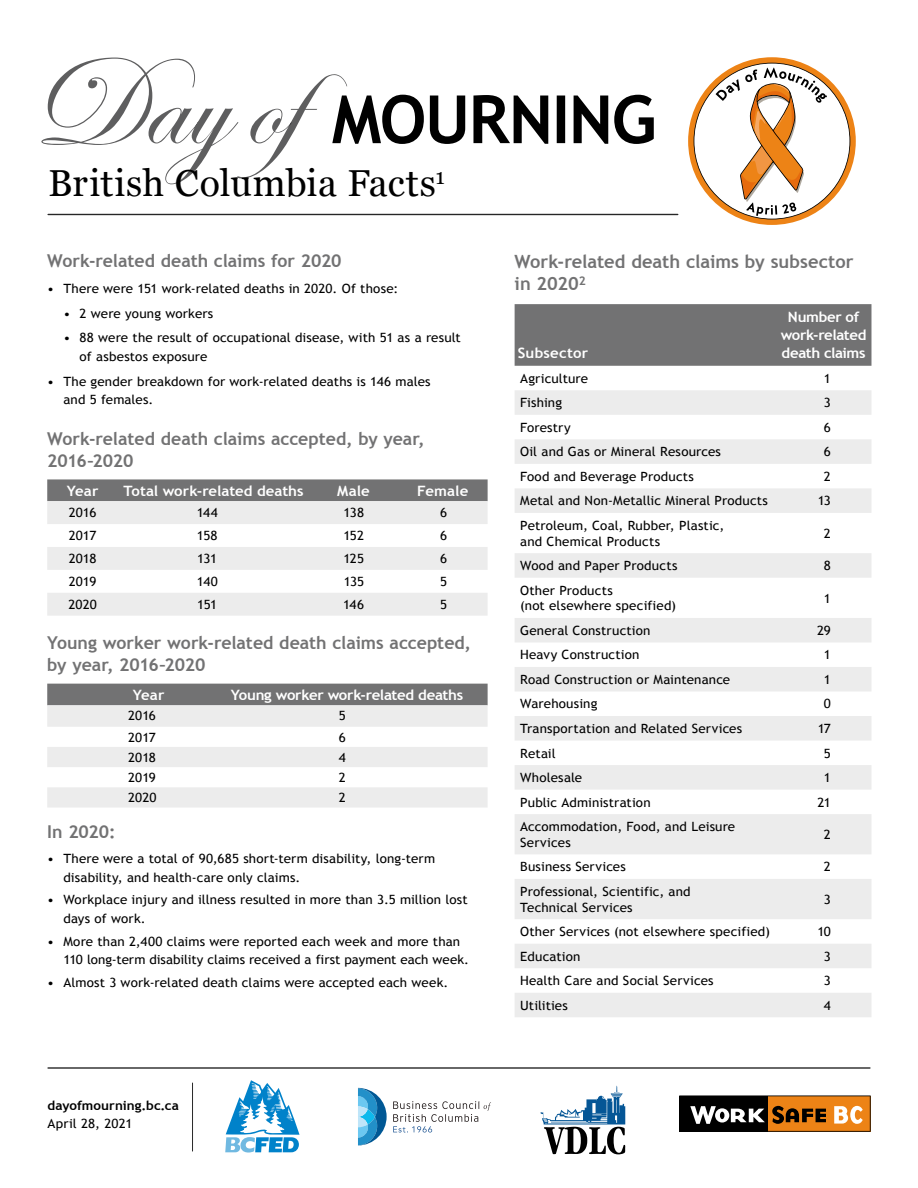
<style>
.page{position:relative;width:918px;height:1188px;background:#fff}
.page>*{position:absolute;margin:0;border:0;box-sizing:border-box;transform-origin:0 0}
.t1{font:37.5px "Georgia";letter-spacing:.005em;color:#000}
.t2{font:700 18.3px/21.9px "Trebuchet MS";color:#727273}
.t3{font:700 17.7px/22.5px "Trebuchet MS";letter-spacing:-.005em;color:#727273}
.t4{font:700 14.25px/18px "Trebuchet MS";letter-spacing:-.015em;color:#fff;text-align:center;scale:1.05 1}
.t5{font:700 14.25px "Trebuchet MS";letter-spacing:.015em;color:#fff;scale:1.05 1}
.t6{font:12.75px/18.5px "Trebuchet MS";letter-spacing:.01em;color:#000;scale:1.05 1}
.t7{font:700 12.75px "Trebuchet MS";letter-spacing:.005em;color:#000;scale:1.05 1}
</style>
<div class="page">
<hr style="left:48px;top:1067px;width:822px;height:2px;background:#000">
<svg style="left:358px;top:1088px;width:29px;height:57px"></svg>
<svg style="left:393px;top:1101px;width:98px;height:32px"></svg>
<svg style="left:225px;top:1080px;width:75px;height:73px"></svg>
<svg style="left:679px;top:1095px;width:192px;height:37px;background:#82592e"></svg>
<hr style="left:192px;top:1083px;width:1px;height:68px;background:#000">
<svg style="left:540px;top:1086px;width:85px;height:68px"></svg>
<hr style="left:48px;top:214px;width:630px;height:1px;background:#000">
<svg style="left:688px;top:57px;width:168px;height:168px"></svg>
<div style="left:47px;top:479px;width:441px;height:22px;background:#727273"></div>
<svg style="left:47px;top:501px;width:441px;height:115px;fill:#ececec"></svg>
<div style="left:47px;top:684px;width:441px;height:21px;background:#727273"></div>
<svg style="left:47px;top:705px;width:441px;height:103px;fill:#ececec"></svg>
<div style="left:515px;top:304px;width:356px;height:62px;background:#727273"></div>
<svg style="left:515px;top:390px;width:356px;height:400px"></svg>
<svg style="left:515px;top:814px;width:356px;height:203px;fill:#ececec"></svg>
<svg style="left:41px;top:58px;width:613px;height:126px"></svg>
<h1 class="t1" style="left:48px;top:156px;width:398px">British Columbia Facts<sup>1</sup></h1>
<h3 class="t3" style="left:47px;top:250px;width:296px">Work-related death claims for 2020</h3>
<p class="t6" style="left:47px;top:279px;width:336px">• There were 151 work-related deaths in 2020. Of those:</p>
<p class="t6" style="left:63px;top:304px;width:144px">• 2 were young workers</p>
<p class="t6" style="left:80px;top:329px;width:365px;text-indent:-16px">• 88 were the result of occupational disease, with 51 as a result of asbestos exposure</p>
<p class="t6" style="left:63px;top:372px;width:351px;text-indent:-16px">• The gender breakdown for work-related deaths is 146 males and 5 females.</p>
<h3 class="t3" style="left:47px;top:427px;width:379px">Work-related death claims accepted, by year,<br>2016–2020</h3>
<p class="t4" style="left:67px;top:482px;width:32px">Year</p>
<p class="t4" style="left:124px;top:482px;width:173px">Total work-related deaths</p>
<p class="t4" style="left:337px;top:482px;width:33px">Male</p>
<p class="t4" style="left:417px;top:482px;width:50px">Female</p>
<p class="t6" style="left:69px;top:504px;width:28px">2016</p>
<p class="t6" style="left:197px;top:504px;width:22px">144</p>
<p class="t6" style="left:344px;top:504px;width:21px">138</p>
<p class="t6" style="left:440px;top:504px;width:8px">6</p>
<p class="t6" style="left:69px;top:527px;width:28px">2017</p>
<p class="t6" style="left:197px;top:527px;width:21px">158</p>
<p class="t6" style="left:344px;top:527px;width:21px">152</p>
<p class="t6" style="left:440px;top:527px;width:8px">6</p>
<p class="t6" style="left:69px;top:550px;width:28px">2018</p>
<p class="t6" style="left:197px;top:550px;width:21px">131</p>
<p class="t6" style="left:343px;top:550px;width:21px">125</p>
<p class="t6" style="left:440px;top:550px;width:8px">6</p>
<p class="t6" style="left:69px;top:572px;width:28px">2019</p>
<p class="t6" style="left:197px;top:572px;width:22px">140</p>
<p class="t6" style="left:344px;top:572px;width:21px">135</p>
<p class="t6" style="left:440px;top:572px;width:8px">5</p>
<p class="t6" style="left:68px;top:595px;width:29px">2020</p>
<p class="t6" style="left:197px;top:595px;width:21px">151</p>
<p class="t6" style="left:343px;top:595px;width:22px">146</p>
<p class="t6" style="left:440px;top:595px;width:8px">5</p>
<h3 class="t3" style="left:47px;top:631px;width:425px">Young worker work-related death claims accepted, by year, 2016–2020</h3>
<p class="t4" style="left:133px;top:686px;width:32px">Year</p>
<p class="t4" style="left:231px;top:686px;width:223px">Young worker work-related deaths</p>
<p class="t6" style="left:128px;top:707px;width:28px">2016</p>
<p class="t6" style="left:339px;top:707px;width:8px">5</p>
<p class="t6" style="left:128px;top:728px;width:28px">2017</p>
<p class="t6" style="left:339px;top:728px;width:8px">6</p>
<p class="t6" style="left:128px;top:748px;width:28px">2018</p>
<p class="t6" style="left:339px;top:748px;width:8px">4</p>
<p class="t6" style="left:128px;top:768px;width:28px">2019</p>
<p class="t6" style="left:339px;top:768px;width:8px">2</p>
<p class="t6" style="left:128px;top:789px;width:29px">2020</p>
<p class="t6" style="left:339px;top:789px;width:8px">2</p>
<h3 class="t3" style="left:47px;top:820px;width:70px">In 2020:</h3>
<p class="t6" style="left:63px;top:850px;width:356px;text-indent:-16px">• There were a total of 90,685 short-term disability, long-term disability, and health-care only claims.</p>
<p class="t6" style="left:63px;top:891px;width:387px;text-indent:-16px">• Workplace injury and illness resulted in more than 3.5 million lost days of work.</p>
<p class="t6" style="left:63px;top:932px;width:388px;text-indent:-16px">• More than 2,400 claims were reported each week and more than<br>110 long-term disability claims received a first payment each week.</p>
<p class="t6" style="left:47px;top:973px;width:384px">• Almost 3 work-related death claims were accepted each week.</p>
<p class="t7" style="left:48px;top:1097px;width:127px">dayofmourning.bc.ca</p>
<p class="t6" style="left:48px;top:1115px;width:82px">April 28, 2021</p>
<h2 class="t2" style="left:515px;top:250px;width:341px">Work-related death claims by subsector in 2020<sup>2</sup></h2>
<p class="t5" style="left:518px;top:344px;width:69px">Subsector</p>
<p class="t4" style="left:781px;top:308px;width:83px">Number of work-related death claims</p>
<p class="t6" style="left:520px;top:369px;width:66px">Agriculture</p>
<p class="t6" style="left:824px;top:369px;width:8px">1</p>
<p class="t6" style="left:520px;top:394px;width:41px">Fishing</p>
<p class="t6" style="left:824px;top:394px;width:8px">3</p>
<p class="t6" style="left:520px;top:418px;width:50px">Forestry</p>
<p class="t6" style="left:824px;top:418px;width:8px">6</p>
<p class="t6" style="left:520px;top:443px;width:193px">Oil and Gas or Mineral Resources</p>
<p class="t6" style="left:824px;top:443px;width:8px">6</p>
<p class="t6" style="left:520px;top:467px;width:167px">Food and Beverage Products</p>
<p class="t6" style="left:824px;top:467px;width:8px">2</p>
<p class="t6" style="left:520px;top:492px;width:238px">Metal and Non-Metallic Mineral Products</p>
<p class="t6" style="left:818px;top:492px;width:14px">13</p>
<p class="t6" style="left:520px;top:518px;width:196px;line-height:15.8px">Petroleum, Coal, Rubber, Plastic, and Chemical Products</p>
<p class="t6" style="left:824px;top:524px;width:8px">2</p>
<p class="t6" style="left:520px;top:557px;width:151px">Wood and Paper Products</p>
<p class="t6" style="left:824px;top:557px;width:8px">8</p>
<p class="t6" style="left:520px;top:582px;width:150px;line-height:15.8px">Other Products<br>(not elsewhere specified)</p>
<p class="t6" style="left:824px;top:589px;width:8px">1</p>
<p class="t6" style="left:520px;top:621px;width:126px">General Construction</p>
<p class="t6" style="left:817px;top:621px;width:15px">29</p>
<p class="t6" style="left:520px;top:646px;width:115px">Heavy Construction</p>
<p class="t6" style="left:824px;top:646px;width:8px">1</p>
<p class="t6" style="left:520px;top:670px;width:202px">Road Construction or Maintenance</p>
<p class="t6" style="left:824px;top:670px;width:8px">1</p>
<p class="t6" style="left:520px;top:695px;width:75px">Warehousing</p>
<p class="t6" style="left:824px;top:695px;width:8px">0</p>
<p class="t6" style="left:520px;top:719px;width:213px">Transportation and Related Services</p>
<p class="t6" style="left:818px;top:719px;width:14px">17</p>
<p class="t6" style="left:520px;top:744px;width:35px">Retail</p>
<p class="t6" style="left:824px;top:744px;width:8px">5</p>
<p class="t6" style="left:520px;top:768px;width:61px">Wholesale</p>
<p class="t6" style="left:824px;top:768px;width:8px">1</p>
<p class="t6" style="left:520px;top:793px;width:126px">Public Administration</p>
<p class="t6" style="left:817px;top:793px;width:14px">21</p>
<p class="t6" style="left:520px;top:819px;width:206px;line-height:15.8px">Accommodation, Food, and Leisure<br>Services</p>
<p class="t6" style="left:824px;top:825px;width:8px">2</p>
<p class="t6" style="left:520px;top:858px;width:102px">Business Services</p>
<p class="t6" style="left:824px;top:858px;width:8px">2</p>
<p class="t6" style="left:520px;top:884px;width:164px;line-height:15.8px">Professional, Scientific, and<br>Technical Services</p>
<p class="t6" style="left:824px;top:890px;width:8px">3</p>
<p class="t6" style="left:520px;top:923px;width:239px">Other Services (not elsewhere specified)</p>
<p class="t6" style="left:817px;top:923px;width:14px">10</p>
<p class="t6" style="left:520px;top:947px;width:59px">Education</p>
<p class="t6" style="left:824px;top:947px;width:8px">3</p>
<p class="t6" style="left:520px;top:972px;width:186px">Health Care and Social Services</p>
<p class="t6" style="left:824px;top:972px;width:8px">3</p>
<p class="t6" style="left:520px;top:996px;width:47px">Utilities</p>
<p class="t6" style="left:824px;top:996px;width:8px">4</p>
</div>
